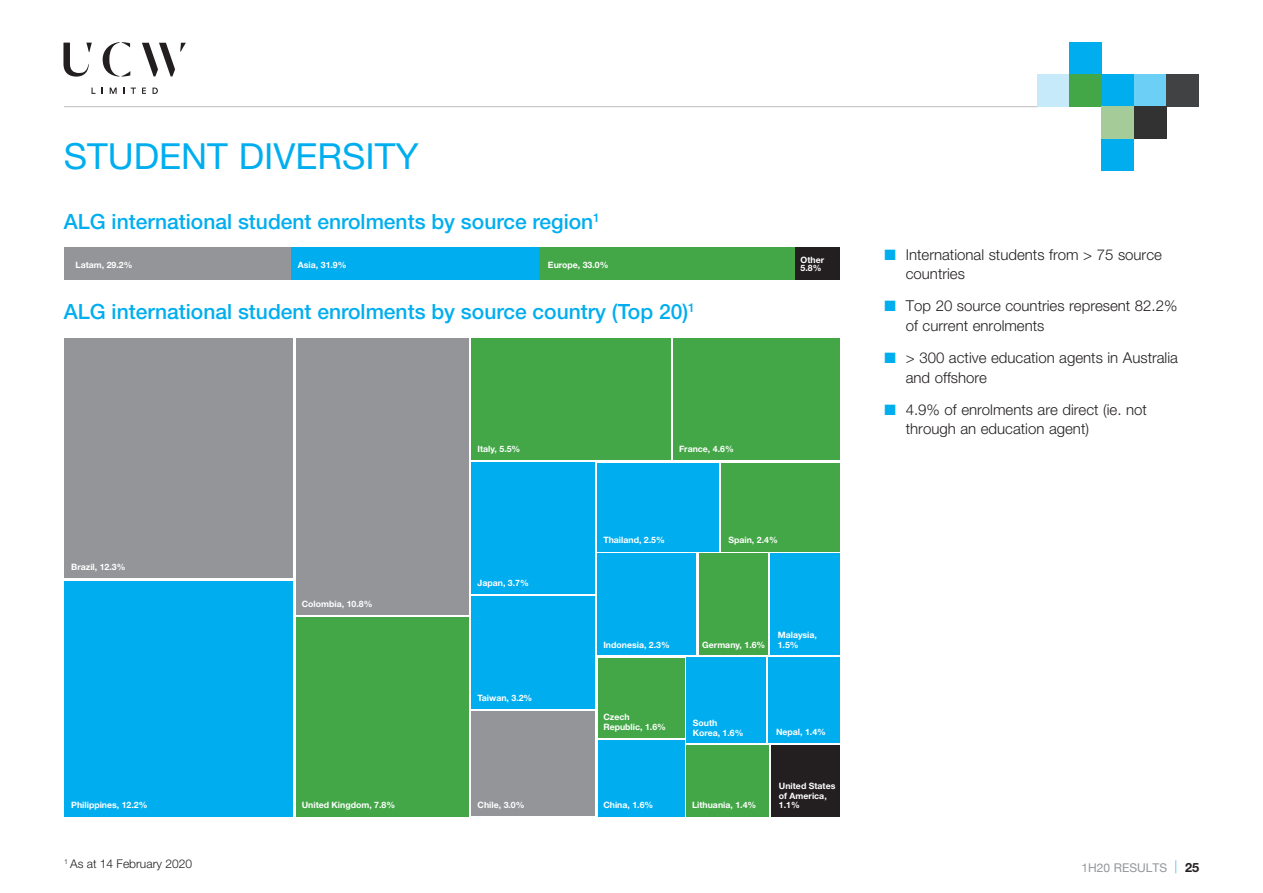
<style>
.page{position:relative;width:1263px;height:893px;background:#fff}
.page>*{position:absolute;margin:0;border:0;box-sizing:border-box;transform-origin:0 0}
.Page_heads_black{font:36px "Helvetica Neue";color:#00aeef}
.t1{font:500 21px "Helvetica Neue";color:#00aeef}
.t2{font:300 15px/19.5px "Helvetica Neue";color:#231f20}
.t3{font:700 12.75px "Helvetica Neue";color:#231f20}
.t4{font:300 12px "Helvetica Neue";color:#231f20}
.t5{font:12px "Helvetica Neue";color:#939598}
.t6{font:700 8.7px/9.9px "Helvetica Neue";color:#fff}
.s1{color:#00aeef}
</style>
<div class="page">
<svg style="left:103px;top:42px;width:27px;height:35px"></svg>
<svg style="left:142px;top:43px;width:44px;height:33px"></svg>
<svg style="left:63px;top:43px;width:29px;height:34px"></svg>
<svg style="left:110px;top:88px;width:7px;height:6px"></svg>
<svg style="left:123px;top:88px;width:2px;height:6px"></svg>
<svg style="left:131px;top:88px;width:5px;height:6px"></svg>
<svg style="left:142px;top:88px;width:4px;height:6px"></svg>
<svg style="left:153px;top:88px;width:5px;height:6px"></svg>
<hr style="left:64px;top:106px;width:974px;height:1px;background:#bcbdc0">
<svg style="left:1175px;top:860px;width:1px;height:13px"></svg>
<div style="left:1070px;top:43px;width:32px;height:32px;background:#00aeef"></div>
<div style="left:1102px;top:75px;width:32px;height:32px;background:#00aeef"></div>
<div style="left:1037px;top:75px;width:33px;height:32px;background:#c6eafa"></div>
<div style="left:1134px;top:75px;width:32px;height:32px;background:#6bcff6"></div>
<div style="left:1166px;top:75px;width:32px;height:32px;background:#414243"></div>
<div style="left:1134px;top:107px;width:32px;height:32px;background:#333233"></div>
<div style="left:1102px;top:139px;width:32px;height:32px;background:#00aeef"></div>
<div style="left:1070px;top:75px;width:32px;height:32px;background:#44a747"></div>
<div style="left:1102px;top:107px;width:32px;height:32px;background:#a4cb98"></div>
<div style="left:64px;top:339px;width:229px;height:239px;background:#939598"></div>
<div style="left:64px;top:581px;width:229px;height:235px;background:#00aeef"></div>
<div style="left:296px;top:339px;width:173px;height:276px;background:#939598"></div>
<div style="left:296px;top:617px;width:173px;height:199px;background:#44a747"></div>
<div style="left:471px;top:338px;width:200px;height:122px;background:#44a747"></div>
<div style="left:471px;top:463px;width:124px;height:131px;background:#00aeef"></div>
<div style="left:598px;top:463px;width:121px;height:88px;background:#00aeef"></div>
<div style="left:721px;top:463px;width:118px;height:88px;background:#44a747"></div>
<div style="left:598px;top:554px;width:98px;height:101px;background:#00aeef"></div>
<div style="left:699px;top:554px;width:68px;height:101px;background:#44a747"></div>
<div style="left:770px;top:554px;width:69px;height:101px;background:#00aeef"></div>
<div style="left:598px;top:658px;width:86px;height:80px;background:#44a747"></div>
<div style="left:687px;top:658px;width:79px;height:85px;background:#00aeef"></div>
<div style="left:768px;top:658px;width:71px;height:85px;background:#00aeef"></div>
<div style="left:598px;top:740px;width:86px;height:76px;background:#00aeef"></div>
<div style="left:686px;top:745px;width:83px;height:71px;background:#44a747"></div>
<div style="left:771px;top:745px;width:69px;height:71px;background:#231f20"></div>
<div style="left:471px;top:596px;width:124px;height:113px;background:#00aeef"></div>
<div style="left:471px;top:711px;width:124px;height:105px;background:#939598"></div>
<div style="left:673px;top:338px;width:166px;height:122px;background:#44a747"></div>
<div style="left:794px;top:248px;width:45px;height:32px;background:#231f20"></div>
<div style="left:538px;top:248px;width:256px;height:32px;background:#44a747"></div>
<div style="left:291px;top:248px;width:247px;height:32px;background:#00aeef"></div>
<div style="left:64px;top:248px;width:227px;height:32px;background:#939598"></div>
<p class="Page_heads_black" style="left:64px;top:134px;width:356px">STUDENT DIVERSITY</p>
<p class="t1" style="left:64px;top:209px;width:538px">ALG international student enrolments by source region<sup>1</sup></p>
<p class="t6" style="left:76px;top:260px;width:58px">Latam, 29.2%</p>
<p class="t6" style="left:298px;top:260px;width:50px">Asia, 31.9%</p>
<p class="t6" style="left:548px;top:260px;width:62px">Europe, 33.0%</p>
<p class="t6" style="left:801px;top:255px;width:25px;line-height:8.7px">Other<br>5.8%</p>
<p class="t1" style="left:64px;top:299px;width:633px">ALG international student enrolments by source country (Top 20)<sup>1</sup></p>
<p class="t6" style="left:478px;top:443px;width:44px">Italy, 5.5%</p>
<p class="t6" style="left:679px;top:443px;width:56px">France, 4.6%</p>
<p class="t6" style="left:71px;top:562px;width:56px">Brazil, 12.3%</p>
<p class="t6" style="left:302px;top:599px;width:72px">Colombia, 10.8%</p>
<p class="t6" style="left:71px;top:800px;width:78px">Philippines, 12.2%</p>
<p class="t6" style="left:302px;top:800px;width:95px">United Kingdom, 7.8%</p>
<p class="t4" style="left:64px;top:856px;width:130px"><sup>1</sup> As at 14 February 2020</p>
<p class="t6" style="left:478px;top:578px;width:53px">Japan, 3.7%</p>
<p class="t6" style="left:478px;top:692px;width:56px">Taiwan, 3.2%</p>
<p class="t6" style="left:478px;top:800px;width:49px">Chile, 3.0%</p>
<p class="t6" style="left:603px;top:535px;width:63px">Thailand, 2.5%</p>
<p class="t6" style="left:728px;top:535px;width:51px">Spain, 2.4%</p>
<p class="t6" style="left:778px;top:630px;width:41px">Malaysia,</p>
<p class="t6" style="left:702px;top:640px;width:65px">Germany, 1.6%</p>
<p class="t6" style="left:603px;top:640px;width:68px">Indonesia, 2.3%</p>
<p class="t6" style="left:778px;top:640px;width:22px">1.5%</p>
<p class="t6" style="left:603px;top:712px;width:64px">Czech<br>Republic, 1.6%</p>
<p class="t6" style="left:693px;top:718px;width:52px">South<br>Korea, 1.6%</p>
<p class="t6" style="left:776px;top:727px;width:51px">Nepal, 1.4%</p>
<p class="t6" style="left:779px;top:780px;width:58px">United States of America,</p>
<p class="t6" style="left:603px;top:800px;width:51px">China, 1.6%</p>
<p class="t6" style="left:692px;top:800px;width:66px">Lithuania, 1.4%</p>
<p class="t6" style="left:779px;top:800px;width:22px">1.1%</p>
<p class="t2" style="left:906px;top:244px;width:258px;text-indent:-21px"><span class="s1">■</span> International students from &gt; 75 source countries</p>
<p class="t2" style="left:906px;top:296px;width:273px;text-indent:-21px"><span class="s1">■</span> Top 20 source countries represent 82.2% of current enrolments</p>
<p class="t2" style="left:906px;top:348px;width:274px;text-indent:-21px"><span class="s1">■</span> &gt; 300 active education agents in Australia and offshore</p>
<p class="t2" style="left:906px;top:400px;width:243px;text-indent:-21px"><span class="s1">■</span> 4.9% of enrolments are direct (ie. not through an education agent)</p>
<h3 class="t5" style="left:1081px;top:859px;width:87px">1H20 RESULTS</h3>
<h3 class="t3" style="left:1185px;top:859px;width:16px">25</h3>
</div>
